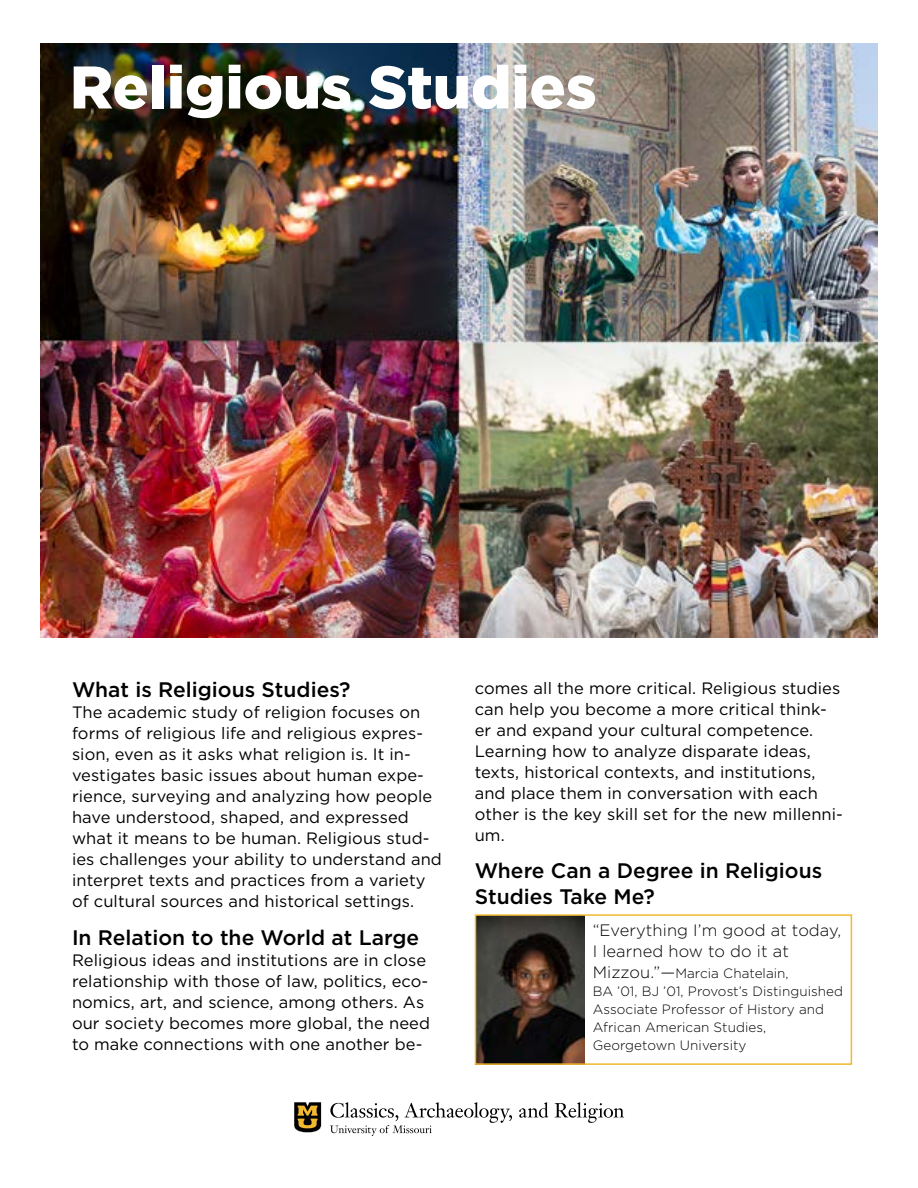
<style>
.page{position:relative;width:918px;height:1188px;background:#fff}
.page>*{position:absolute;margin:0;border:0;box-sizing:border-box;transform-origin:0 0}
.t1{font:900 60px "Gotham";color:#fff}
.t2{font:500 21px/25.5px "Gotham";color:#000}
.t3{font:16.5px/21px "Gotham";letter-spacing:.005em;color:#000}
.t4{font:300 16.5px/21px "Gotham";letter-spacing:.005em;color:#000}
.t5{font:300 13.5px/18px "Gotham";letter-spacing:.005em;color:#000}
.s1{font-size:16.5px}
</style>
<div class="page">
<svg style="left:294px;top:1102px;width:27px;height:31px"></svg>
<svg style="left:330px;top:1102px;width:182px;height:34px"></svg>
<svg style="left:519px;top:1102px;width:29px;height:16px"></svg>
<svg style="left:555px;top:1102px;width:69px;height:21px"></svg>
<img style="left:40px;top:43px;width:837px;height:594px">
<img style="left:478px;top:917px;width:107px;height:145px">
<div style="left:475px;top:914px;width:377px;height:151px;border:2px solid #f1b830"></div>
<h1 class="t1" style="left:70px;top:46px;width:528px">Religious Studies</h1>
<p class="t2" style="left:72px;top:677px;width:280px">What is Religious Studies?</p>
<p class="t3" style="left:72px;top:702px;width:371px">The academic study of religion focuses on forms of religious life and religious expres&shy;sion, even as it asks what religion is. It in&shy;vestigates basic issues about human expe&shy;rience, surveying and analyzing how people have understood, shaped, and expressed what it means to be human. Religious stud&shy;ies challenges your ability to understand and interpret texts and practices from a variety of cultural sources and historical settings.</p>
<p class="t2" style="left:72px;top:924px;width:349px">In Relation to the World at Large</p>
<p class="t3" style="left:72px;top:949px;width:360px">Religious ideas and institutions are in close relationship with those of law, politics, eco&shy;nomics, art, and science, among others. As our society becomes more global, the need to make connections with one another be-</p>
<p class="t3" style="left:475px;top:677px;width:370px">comes all the more critical. Religious studies can help you become a more critical think&shy;er and expand your cultural competence.<br>Learning how to analyze disparate ideas, texts, historical contexts, and institutions, and place them in conversation with each other is the key skill set for the new millenni&shy;um.</p>
<p class="t2" style="left:475px;top:858px;width:349px">Where Can a Degree in Religious<br>Studies Take Me?</p>
<p class="t4" style="left:593px;top:920px;width:250px">“Everything I’m good at today,<br>I learned how to do it at</p>
<p class="t5" style="left:593px;top:964px;width:252px"><span class="s1">Mizzou.”—</span>Marcia Chatelain,<br>BA ’01, BJ ’01, Provost’s Distinguished<br>Associate Professor of History and<br>African American Studies,<br>Georgetown University</p>
</div>
